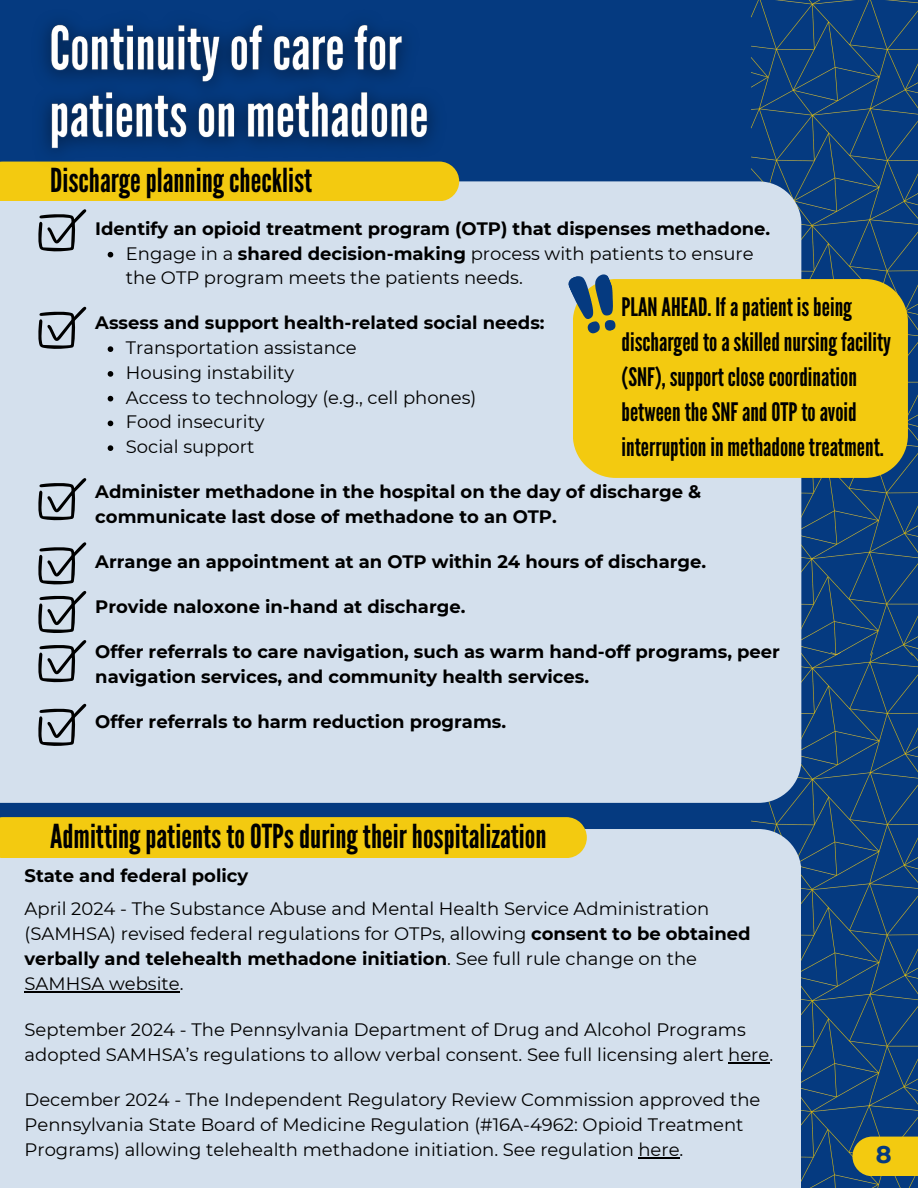
<style>
.page{position:relative;width:918px;height:1188px;background:#053a80}
.page>*{position:absolute;margin:0;border:0;box-sizing:border-box;transform-origin:0 0}
.t1{font:33px "League Gothic";color:#000}
.t2{font:25.5px/34.8px "League Gothic";color:#000}
.t3{font:700 24px "Montserrat";color:#053a80}
.t4{font:18px/25px "Montserrat";color:#000}
.t5{font:700 18px/24.8px "Montserrat";color:#000}
.s1{font-weight:700}
</style>
<div class="page">
<img style="left:751px;top:0;width:167px;height:642px">
<img style="left:751px;top:642px;width:167px;height:546px">
<div style="left:0;top:829px;width:801px;height:359px;background:#d4e0ed"></div>
<div style="left:0;top:181px;width:801px;height:622px;background:#d4e0ed"></div>
<div style="left:0;top:162px;width:459px;height:39px;background:#f3ca10"></div>
<div style="left:852px;top:1137px;width:66px;height:39px;background:#f3ca10"></div>
<svg style="left:108px;top:252px;width:5px;height:5px"></svg>
<svg style="left:108px;top:346px;width:5px;height:6px"></svg>
<svg style="left:108px;top:371px;width:5px;height:6px"></svg>
<svg style="left:108px;top:396px;width:5px;height:5px"></svg>
<svg style="left:108px;top:421px;width:5px;height:5px"></svg>
<svg style="left:108px;top:445px;width:5px;height:6px"></svg>
<svg style="left:38px;top:209px;width:48px;height:43px"></svg>
<svg style="left:38px;top:307px;width:48px;height:42px"></svg>
<svg style="left:38px;top:478px;width:48px;height:43px"></svg>
<svg style="left:38px;top:542px;width:48px;height:43px"></svg>
<svg style="left:38px;top:591px;width:48px;height:43px"></svg>
<svg style="left:38px;top:640px;width:48px;height:43px"></svg>
<svg style="left:38px;top:704px;width:48px;height:42px"></svg>
<div style="left:0;top:817px;width:587px;height:41px;background:#f3ca10"></div>
<div style="left:573px;top:279px;width:335px;height:199px;background:#f3ca10"></div>
<img style="left:25px;top:22px;width:430px;height:157px">
<hr style="left:25px;top:991px;width:155px;height:2px;background:#000">
<hr style="left:728px;top:1062px;width:41px;height:1px;background:#000">
<hr style="left:638px;top:1158px;width:42px;height:1px;background:#000">
<svg style="left:566px;top:265px;width:62px;height:74px"></svg>
<h4 class="t1" style="left:50px;top:161px;width:264px">Discharge planning checklist</h4>
<p class="t5" style="left:95px;top:216px;width:677px">Identify an opioid treatment program (OTP) that dispenses methadone.</p>
<p class="t4" style="left:126px;top:241px;width:629px">Engage in a <span class="s1">shared decision-making</span> process with patients to ensure the OTP program meets the patients needs.</p>
<p class="t5" style="left:95px;top:311px;width:451px">Assess and support health-related social needs:</p>
<h2 class="t4" style="left:126px;top:335px;width:232px">Transportation assistance</h2>
<p class="t4" style="left:126px;top:360px;width:170px">Housing instability</p>
<p class="t4" style="left:126px;top:385px;width:352px">Access to technology (e.g., cell phones)</p>
<p class="t4" style="left:126px;top:409px;width:140px">Food insecurity</p>
<p class="t4" style="left:126px;top:434px;width:130px">Social support</p>
<p class="t5" style="left:95px;top:479px;width:607px">Administer methadone in the hospital on the day of discharge &amp; communicate last dose of methadone to an OTP.</p>
<p class="t5" style="left:95px;top:549px;width:612px">Arrange an appointment at an OTP within 24 hours of discharge.</p>
<p class="t5" style="left:95px;top:594px;width:372px">Provide naloxone in-hand at discharge.</p>
<h4 class="t5" style="left:95px;top:639px;width:686px">Offer referrals to care navigation, such as warm hand-off programs, peer navigation services, and community health services.</h4>
<p class="t5" style="left:95px;top:709px;width:412px">Offer referrals to harm reduction programs.</p>
<h4 class="t2" style="left:622px;top:290px;width:271px">PLAN AHEAD. If a patient is being discharged to a skilled nursing facility (SNF), support close coordination between the SNF and OTP to avoid interruption in methadone treatment.</h4>
<p class="t1" style="left:50px;top:817px;width:498px">Admitting patients to OTPs during their hospitalization</p>
<h4 class="t5" style="left:25px;top:863px;width:225px">State and federal policy</h4>
<p class="t4" style="left:25px;top:896px;width:728px">April 2024 - The Substance Abuse and Mental Health Service Administration (SAMHSA) revised federal regulations for OTPs, allowing <span class="s1">consent to be obtained verbally and telehealth methadone initiation</span>. See full rule change on the SAMHSA website.</p>
<p class="t4" style="left:25px;top:1017px;width:750px">September 2024 - The Pennsylvania Department of Drug and Alcohol Programs adopted SAMHSA’s regulations to allow verbal consent. See full licensing alert here.</p>
<p class="t4" style="left:25px;top:1087px;width:737px">December 2024 - The Independent Regulatory Review Commission approved the<br>Pennsylvania State Board of Medicine Regulation (#16A-4962: Opioid Treatment<br>Programs) allowing telehealth methadone initiation. See regulation here.</p>
<p class="t3" style="left:876px;top:1139px;width:17px">8</p>
</div>
